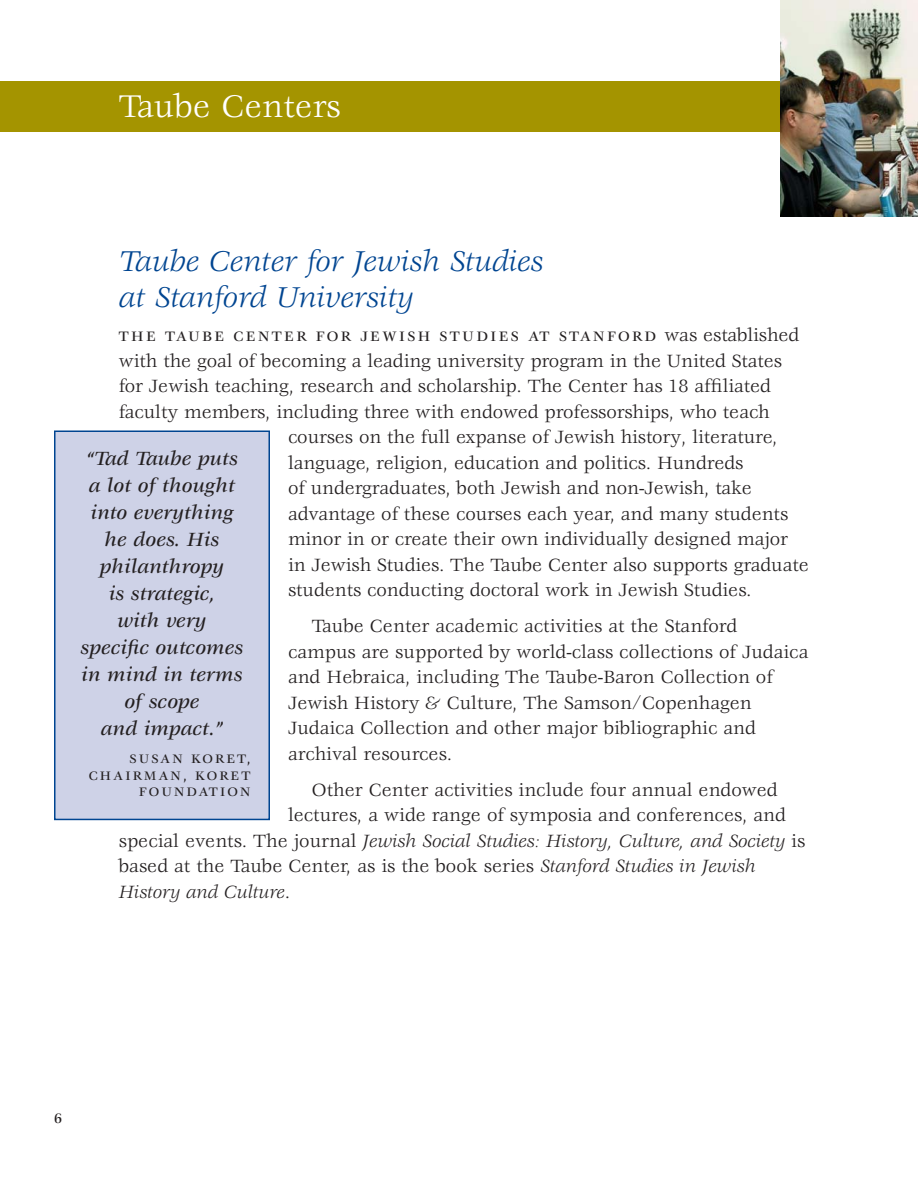
<style>
.page{position:relative;width:918px;height:1188px;background:#fff}
.page>*{position:absolute;margin:0;border:0;box-sizing:border-box;transform-origin:0 0}
.t1{font:34.5px "Veljovic";color:#fff}
.t2{font:italic 31.5px/36px "Veljovic";color:#004591}
.t3{font:italic 500 21px/27px "Veljovic";color:#231f20;text-align:center}
.t4{font:19.5px/25.5px "Veljovic";letter-spacing:-.005em;color:#231f20}
.t5{font:italic 19.5px "Veljovic";color:#231f20}
.t6{font:500 15px "Veljovic";letter-spacing:.16em;color:#231f20}
.t7{font:500 13.5px/16.5px "Veljovic";letter-spacing:.16em;color:#231f20;text-align:right}
.s1{font-weight:400;font-size:19.5px}
.s2{font-style:normal}
.s3{font-style:italic}
</style>
<div class="page">
<div style="left:0;top:81px;width:918px;height:51px;background:#a49400"></div>
<img style="left:781px;top:0;width:137px;height:216px">
<div style="left:55px;top:431px;width:214px;height:388px;background:#ced2e7"></div>
<div style="left:54px;top:430px;width:216px;height:390px;border:2px solid #004591"></div>
<p class="t1" style="left:119px;top:93px;width:224px">Taube Centers</p>
<p class="t2" style="left:119px;top:245px;width:426px">Taube Center for Jewish Studies at Stanford University</p>
<p class="t6" style="left:119px;top:331px;width:682px">THE TAUBE CENTER FOR JEWISH STUDIES AT STANFORD <span class="s1">was established</span></p>
<p class="t4" style="left:119px;top:349px;width:665px">with the goal of becoming a leading university program in the United States</p>
<p class="t4" style="left:119px;top:375px;width:654px">for Jewish teaching, research and scholarship. The Center has 18 affiliated</p>
<p class="t4" style="left:119px;top:400px;width:653px">faculty members, including three with endowed professorships, who teach</p>
<p class="t4" style="left:288px;top:426px;width:491px">courses on the full expanse of Jewish history, literature,</p>
<p class="t4" style="left:288px;top:451px;width:457px">language, religion, education and politics. Hundreds</p>
<p class="t4" style="left:288px;top:477px;width:465px">of undergraduates, both Jewish and non-Jewish, take</p>
<p class="t4" style="left:288px;top:502px;width:502px">advantage of these courses each year, and many students</p>
<p class="t4" style="left:288px;top:528px;width:502px">minor in or create their own individually designed major</p>
<p class="t4" style="left:288px;top:553px;width:523px">in Jewish Studies. The Taube Center also supports graduate</p>
<p class="t4" style="left:288px;top:579px;width:465px">students conducting doctoral work in Jewish Studies.</p>
<p class="t4" style="left:288px;top:615px;width:522px;text-indent:24px">Taube Center academic activities at the Stanford campus are supported by world-class collections of Judaica and Hebraica, including The Taube-Baron Collection of Jewish History &amp; Culture, The Samson/Copenhagen Judaica Collection and other major bibliographic and archival resources.</p>
<p class="t4" style="left:312px;top:778px;width:467px">Other Center activities include four annual endowed</p>
<p class="t4" style="left:288px;top:804px;width:499px">lectures, a wide range of symposia and conferences, and</p>
<p class="t5" style="left:119px;top:833px;width:688px"><span class="s2">special events. The journal</span> Jewish Social Studies: History, Culture, and Society <span class="s2">is</span></p>
<p class="t4" style="left:119px;top:855px;width:638px">based at the Taube Center, as is the book series <span class="s3">Stanford Studies in Jewish</span></p>
<p class="t5" style="left:119px;top:884px;width:173px">History and Culture<span class="s2">.</span></p>
<p class="t3" style="left:80px;top:446px;width:165px">“Tad Taube puts a lot of thought into everything he does. His philanthropy<br>is strategic,<br>with very specific outcomes in mind in terms of scope<br>and impact.”</p>
<p class="t7" style="left:89px;top:752px;width:163px">SUSAN KORET,<br>CHAIRMAN, KORET<br>FOUNDATION</p>
<p class="t6" style="left:54px;top:1112px;width:10px">6</p>
</div>
